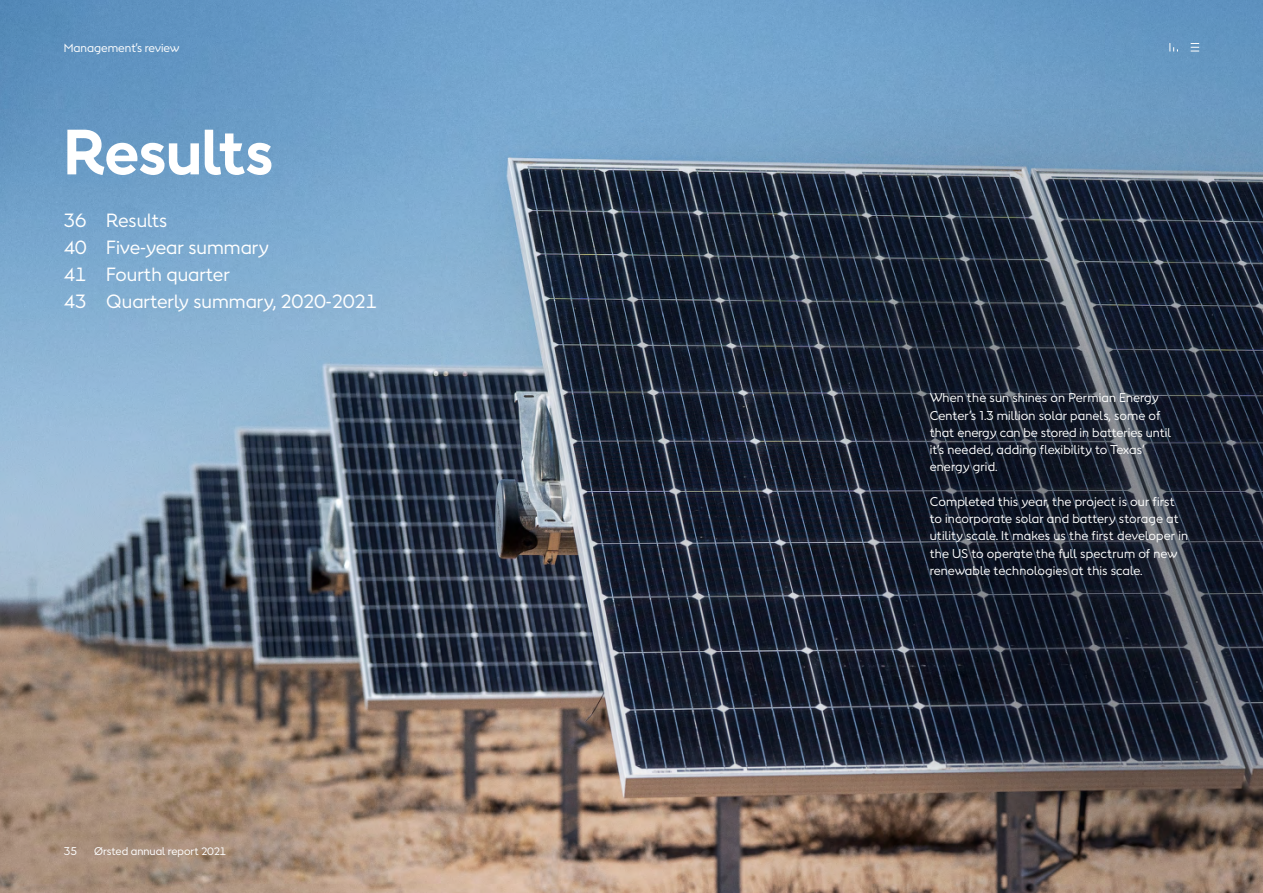
<style>
.page{position:relative;width:1263px;height:893px;background:#fff}
.page>*{position:absolute;margin:0;border:0;box-sizing:border-box;transform-origin:0 0}
.t1{font:700 60px "Orsted Sans";letter-spacing:-.015em;color:#fff}
.t2{font:18px/27px "Orsted Sans";color:#fff}
.t3{font:12px/17.2px "Orsted Sans";letter-spacing:.01em;color:#fff}
.t4{font:11.25px "Orsted Sans";color:#fff}
.t5{font:10.5px "Orsted Sans";color:#fff}
.s1{font-size:10.2px}
</style>
<div class="page">
<img style="left:0;top:0;width:1263px;height:893px">
<svg style="left:1191px;top:43px;width:8px;height:9px"></svg>
<svg style="left:1169px;top:43px;width:9px;height:9px"></svg>
<p class="t4" style="left:64px;top:40px;width:117px">Management’s review</p>
<h1 class="t1" style="left:64px;top:112px;width:211px">Results</h1>
<h2 class="t2" style="left:64px;top:207px;width:315px">36 Results<br>40 Five-year summary<br>41 Fourth quarter<br>43 Quarterly summary, 2020-2021</h2>
<p class="t5" style="left:64px;top:844px;width:15px">35</p>
<p class="t5" style="left:94px;top:844px;width:134px">Ørsted annual report <span class="s1">2021</span></p>
<p class="t3" style="left:930px;top:389px;width:243px">When the sun shines on Permian Energy Center’s 1.3 million solar panels, some of that energy can be stored in batteries until it’s needed, adding flexibility to Texas’ energy grid.</p>
<p class="t3" style="left:930px;top:493px;width:260px">Completed this year, the project is our first to incorporate solar and battery storage at utility scale. It makes us the first developer in the US to operate the full spectrum of new renewable technologies at this scale.</p>
</div>
